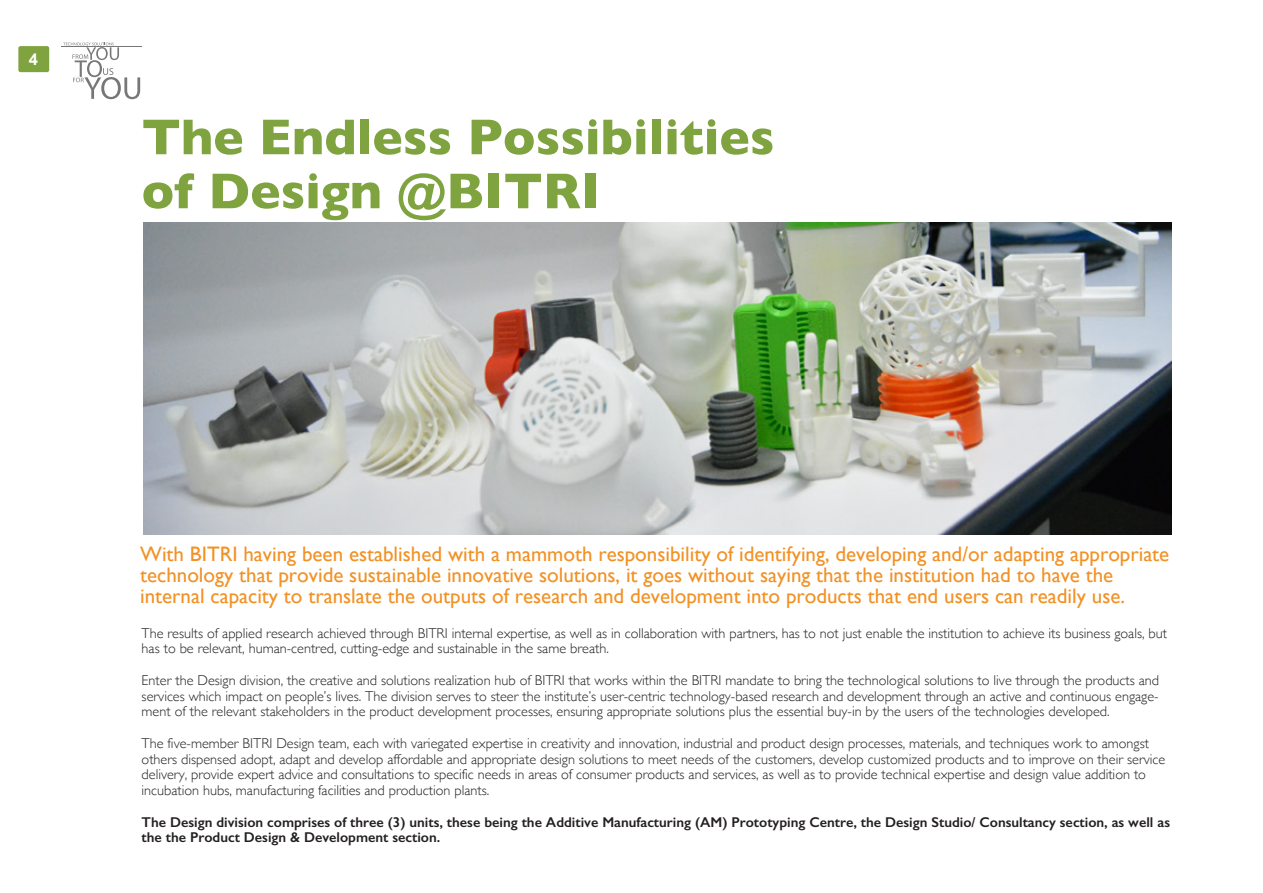
<style>
.page{position:relative;width:1263px;height:893px;background:#fff}
.page>*{position:absolute;margin:0;border:0;box-sizing:border-box;transform-origin:0 0}
.t1{font:700 51px/54px "Gill Sans";color:#7fa33e}
.t2{font:21px/21px "Gill Sans";color:#f29124}
.t3{font:700 16.5px "Arial";color:#fff}
.t4{font:300 14.25px/15.8px "Gill Sans";color:#231f20}
.t5{font:600 14.25px/15.8px "Gill Sans";color:#231f20}
</style>
<div class="page">
<div style="left:18px;top:46px;width:31px;height:26px;background:#7fa33e;border-radius:2px"></div>
<hr style="left:61px;top:46px;width:81px;height:1px;background:#231f20">
<svg style="left:63px;top:43px;width:77px;height:56px"></svg>
<img style="left:143px;top:223px;width:1029px;height:312px">
<p class="t3" style="left:29px;top:48px;width:11px">4</p>
<h1 class="t1" style="left:142px;top:109px;width:634px">The Endless Possibilities of Design @BITRI</h1>
<p class="t2" style="left:140px;top:543px;width:1031px">With BITRI having been established with a mammoth responsibility of identifying, developing and/or adapting appropriate technology that provide sustainable innovative solutions, it goes without saying that the institution had to have the internal capacity to translate the outputs of research and development into products that end users can readily use.</p>
<p class="t4" style="left:142px;top:624px;width:1027px">The results of applied research achieved through BITRI internal expertise, as well as in collaboration with partners, has to not just enable the institution to achieve its business goals, but has to be relevant, human-centred, cutting-edge and sustainable in the same breath.</p>
<p class="t4" style="left:142px;top:672px;width:1019px;text-align:justify">Enter the Design division, the creative and solutions realization hub of BITRI that works within the BITRI mandate to bring the technological solutions to live through the products and services which impact on people’s lives. The division serves to steer the institute’s user-centric technology-based research and development through an active and continuous engage&shy;ment of the relevant stakeholders in the product development processes, ensuring appropriate solutions plus the essential buy-in by the users of the technologies developed.</p>
<p class="t4" style="left:142px;top:735px;width:1025px">The five-member BITRI Design team, each with variegated expertise in creativity and innovation, industrial and product design processes, materials, and techniques work to amongst others dispensed adopt, adapt and develop affordable and appropriate design solutions to meet needs of the customers, develop customized products and to improve on their service delivery, provide expert advice and consultations to specific needs in areas of consumer products and services, as well as to provide technical expertise and design value addition to incubation hubs, manufacturing facilities and production plants.</p>
<p class="t5" style="left:142px;top:814px;width:1030px">The Design division comprises of three (3) units, these being the Additive Manufacturing (AM) Prototyping Centre, the Design Studio/ Consultancy section, as well as the the Product Design &amp; Development section.</p>
</div>
